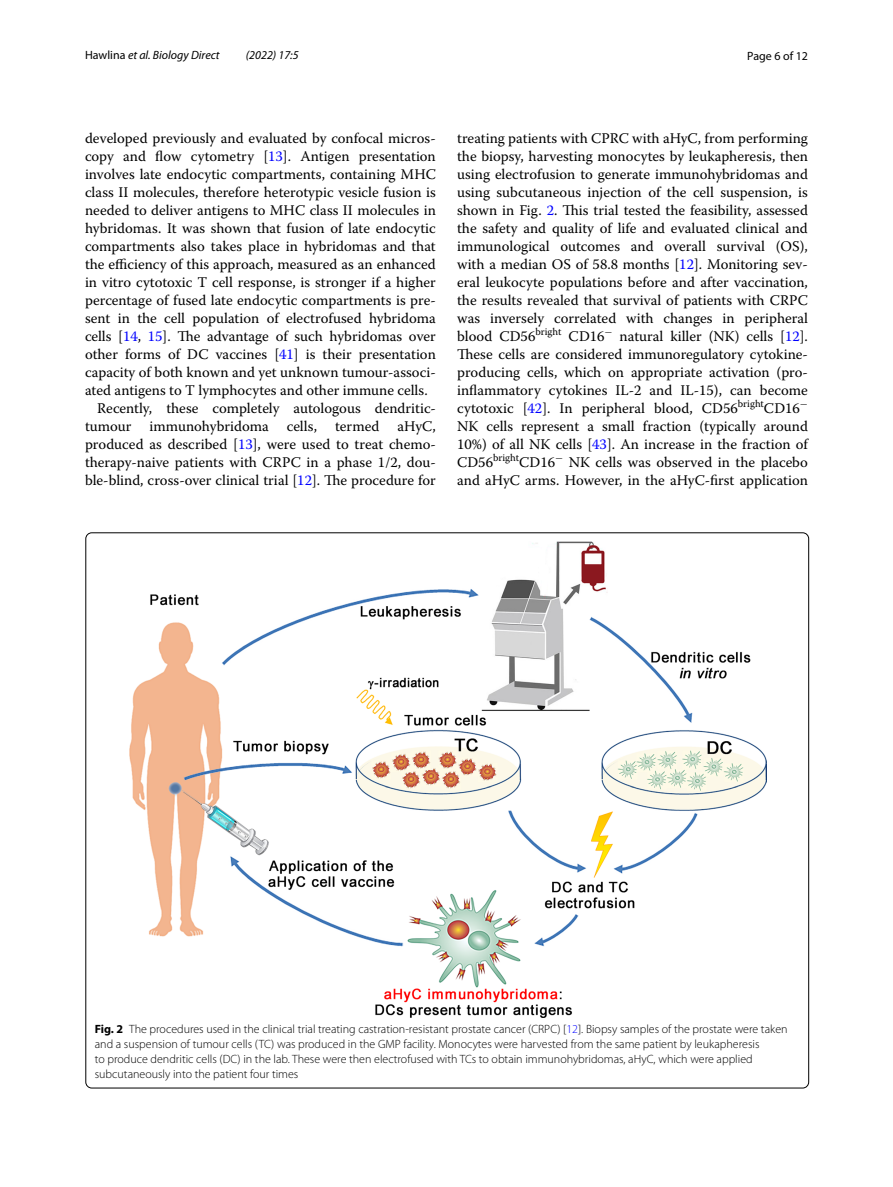
<style>
.page{position:relative;width:893px;height:1187px;background:#fff}
.page>*{position:absolute;margin:0;border:0;box-sizing:border-box;transform-origin:0 0}
.t1{font:14.7px/18px "Warnock Pro";color:#000;text-align:justify}
.t2{font:300 12px/15px "Myriad Pro";color:#000}
.t3{font:italic 12px "Myriad Pro";color:#000}
.t4{font:12px "Myriad Pro";color:#000}
.s1{font-style:normal}
.s2{color:#00f}
.s3{font-weight:700}
</style>
<div class="page">
<img style="left:129px;top:541px;width:637px;height:476px">
<p class="t3" style="left:85px;top:48px;width:136px"><span class="s1">Hawlina</span> et al. Biology Direct</p>
<p class="t3" style="left:246px;top:48px;width:54px">(2022) 17:5</p>
<p class="t4" style="left:747px;top:48px;width:62px">Page 6 of 12</p>
<p class="t1" style="left:85px;top:128px;width:352px">developed previously and evaluated by confocal micros-</p>
<p class="t1" style="left:85px;top:146px;width:352px">copy and flow cytometry [<span class="s2">13</span>]. Antigen presentation</p>
<p class="t1" style="left:85px;top:164px;width:352px">involves late endocytic compartments, containing MHC</p>
<p class="t1" style="left:85px;top:182px;width:352px">class II molecules, therefore heterotypic vesicle fusion is</p>
<p class="t1" style="left:85px;top:200px;width:352px">needed to deliver antigens to MHC class II molecules in</p>
<p class="t1" style="left:85px;top:218px;width:352px">hybridomas. It was shown that fusion of late endocytic</p>
<p class="t1" style="left:85px;top:236px;width:352px">compartments also takes place in hybridomas and that</p>
<p class="t1" style="left:85px;top:254px;width:352px">the efficiency of this approach, measured as an enhanced</p>
<p class="t1" style="left:85px;top:272px;width:352px">in vitro cytotoxic T cell response, is stronger if a higher</p>
<p class="t1" style="left:85px;top:290px;width:352px">percentage of fused late endocytic compartments is pre-</p>
<p class="t1" style="left:85px;top:308px;width:352px">sent in the cell population of electrofused hybridoma</p>
<p class="t1" style="left:85px;top:326px;width:352px">cells [<span class="s2">14</span>, <span class="s2">15</span>]. The advantage of such hybridomas over</p>
<p class="t1" style="left:85px;top:344px;width:352px">other forms of DC vaccines [<span class="s2">41</span>] is their presentation</p>
<p class="t1" style="left:85px;top:362px;width:352px">capacity of both known and yet unknown tumour-associ-</p>
<p class="t1" style="left:85px;top:380px;width:344px">ated antigens to T lymphocytes and other immune cells.</p>
<p class="t1" style="left:97px;top:398px;width:340px">Recently, these completely autologous dendritic-</p>
<p class="t1" style="left:85px;top:416px;width:352px">tumour immunohybridoma cells, termed aHyC,</p>
<p class="t1" style="left:85px;top:434px;width:352px">produced as described [<span class="s2">13</span>], were used to treat chemo-</p>
<p class="t1" style="left:85px;top:452px;width:352px">therapy-naive patients with CRPC in a phase 1/2, dou-</p>
<p class="t1" style="left:85px;top:470px;width:352px">ble-blind, cross-over clinical trial [<span class="s2">12</span>]. The procedure for</p>
<p class="t1" style="left:457px;top:128px;width:352px">treating patients with CPRC with aHyC, from performing the biopsy, harvesting monocytes by leukapheresis, then using electrofusion to generate immunohybridomas and using subcutaneous injection of the cell suspension, is shown in Fig. <span class="s2">2</span>. This trial tested the feasibility, assessed the safety and quality of life and evaluated clinical and immunological outcomes and overall survival (OS), with a median OS of 58.8 months [<span class="s2">12</span>]. Monitoring sev&shy;eral leukocyte populations before and after vaccination, the results revealed that survival of patients with CRPC was inversely correlated with changes in peripheral blood CD56<sup>bright</sup> CD16<sup>−</sup> natural killer (NK) cells [<span class="s2">12</span>].<br>These cells are considered immunoregulatory cytokine&shy;producing cells, which on appropriate activation (pro&shy;inflammatory cytokines IL-2 and IL-15), can become cytotoxic [<span class="s2">42</span>]. In peripheral blood, CD56<sup>bright</sup>CD16<sup>− </sup>NK cells represent a small fraction (typically around 10%) of all NK cells [<span class="s2">43</span>]. An increase in the fraction of CD56<sup>bright</sup>CD16<sup>−</sup> NK cells was observed in the placebo and aHyC arms. However, in the aHyC-first application</p>
<p class="t2" style="left:95px;top:1021px;width:694px"><span class="s3">Fig. 2</span> The procedures used in the clinical trial treating castration-resistant prostate cancer (CRPC) [<span class="s2">12</span>]. Biopsy samples of the prostate were taken and a suspension of tumour cells (TC) was produced in the GMP facility. Monocytes were harvested from the same patient by leukapheresis<br>to produce dendritic cells (DC) in the lab. These were then electrofused with TCs to obtain immunohybridomas, aHyC, which were applied subcutaneously into the patient four times</p>
</div>
